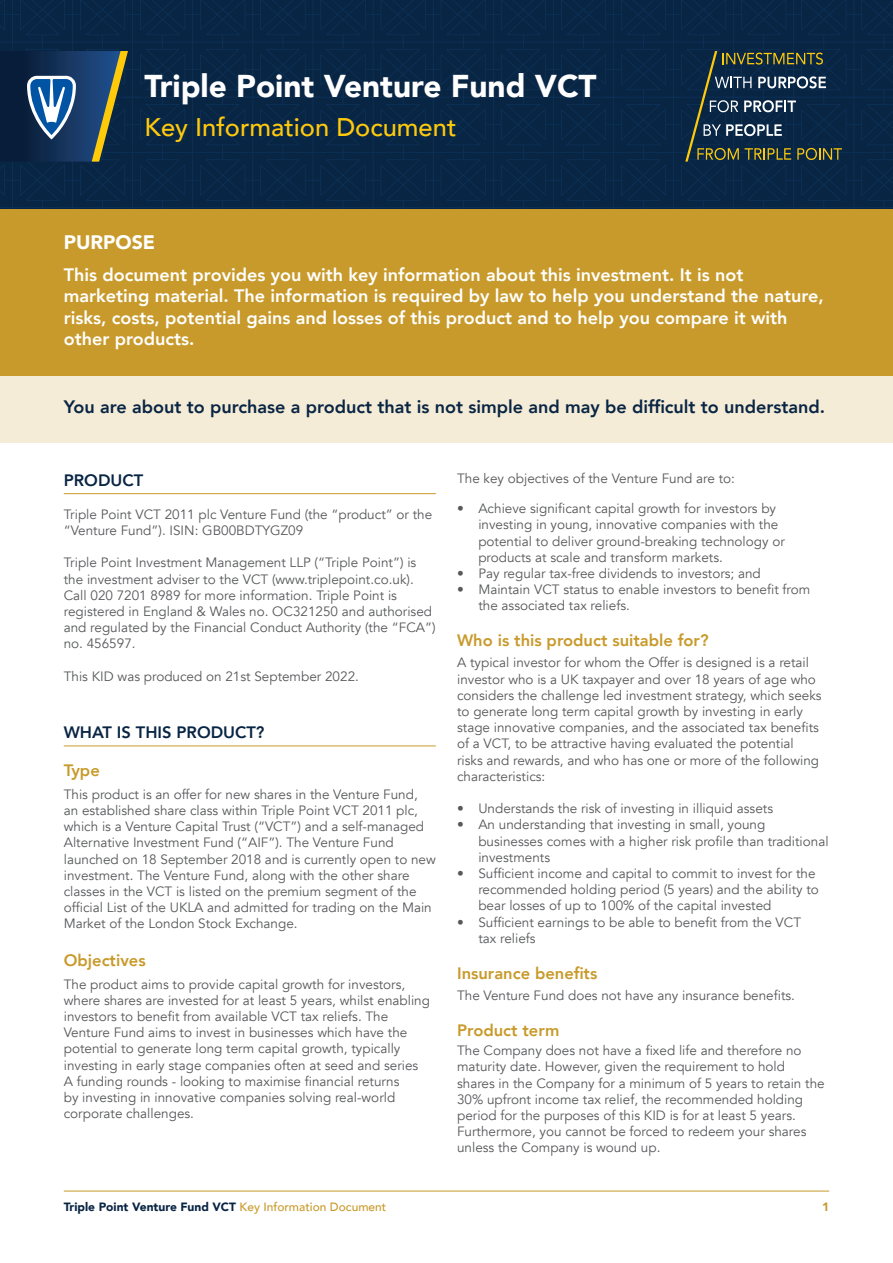
<style>
.page{position:relative;width:893px;height:1263px;background:#fff}
.page>*{position:absolute;margin:0;border:0;box-sizing:border-box;transform-origin:0 0}
.t1{font:900 31.5px "Avenir";color:#fff}
.t2{font:500 25.5px "Avenir";color:#ffca0c}
.t3{font:900 19.5px "Avenir";color:#fff}
.t4{font:800 18px/21.6px "Avenir";color:#fff}
.t5{font:800 18px "Avenir";color:#092544}
.t6{font:800 16.5px "Avenir";color:#c89a2b}
.t7{font:800 16.5px "Avenir";color:#092544}
.t8{font:13.5px/16.2px "Avenir";color:#57585a}
.t9{font:900 12px "Avenir";color:#092544}
.t10{font:900 12px "Avenir";color:#c89a2b}
.s1{font-weight:500;color:#c89a2b}
</style>
<div class="page">
<div style="left:0;top:208px;width:893px;height:168px;background:#c89a2b"></div>
<svg style="left:0;top:0;width:893px;height:208px;background:#0f2b49"></svg>
<hr style="left:64px;top:1191px;width:765px;height:1px;background:#c89a2b">
<div style="left:0;top:376px;width:893px;height:67px;background:#f5ecd7"></div>
<hr style="left:64px;top:745px;width:372px;height:1px;background:#c89a2b">
<hr style="left:64px;top:493px;width:372px;height:1px;background:#c89a2b">
<p class="t1" style="left:145px;top:59px;width:454px">Triple Point Venture Fund VCT</p>
<p class="t2" style="left:145px;top:105px;width:313px">Key Information Document</p>
<p class="t3" style="left:64px;top:226px;width:93px">PURPOSE</p>
<p class="t4" style="left:64px;top:264px;width:762px">This document provides you with key information about this investment. It is not marketing material. The information is required by law to help you understand the nature, risks, costs, potential gains and losses of this product and to help you compare it with other products.</p>
<p class="t5" style="left:64px;top:393px;width:763px">You are about to purchase a product that is not simple and may be difficult to understand.</p>
<p class="t7" style="left:64px;top:468px;width:81px">PRODUCT</p>
<p class="t8" style="left:64px;top:506px;width:370px">Triple Point VCT 2011 plc Venture Fund (the “product” or the “Venture Fund”). ISIN: GB00BDTYGZ09</p>
<p class="t8" style="left:64px;top:555px;width:373px">Triple Point Investment Management LLP (“Triple Point”) is the investment adviser to the VCT (www.triplepoint.co.uk).<br>Call 020 7201 8989 for more information. Triple Point is registered in England &amp; Wales no. OC321250 and authorised and regulated by the Financial Conduct Authority (the “FCA”) no. 456597.</p>
<p class="t8" style="left:64px;top:668px;width:297px">This KID was produced on 21st September 2022.</p>
<p class="t7" style="left:64px;top:720px;width:202px">WHAT IS THIS PRODUCT?</p>
<p class="t6" style="left:64px;top:758px;width:38px">Type</p>
<p class="t8" style="left:64px;top:786px;width:374px">This product is an offer for new shares in the Venture Fund,<br>an established share class within Triple Point VCT 2011 plc, which is a Venture Capital Trust (“VCT”) and a self-managed Alternative Investment Fund (“AIF”). The Venture Fund launched on 18 September 2018 and is currently open to new investment. The Venture Fund, along with the other share classes in the VCT is listed on the premium segment of the official List of the UKLA and admitted for trading on the Main Market of the London Stock Exchange.</p>
<p class="t6" style="left:64px;top:947px;width:83px">Objectives</p>
<p class="t8" style="left:64px;top:976px;width:368px">The product aims to provide capital growth for investors, where shares are invested for at least 5 years, whilst enabling investors to benefit from available VCT tax reliefs. The Venture Fund aims to invest in businesses which have the potential to generate long term capital growth, typically investing in early stage companies often at seed and series A funding rounds - looking to maximise financial returns<br>by investing in innovative companies solving real-world corporate challenges.</p>
<p class="t8" style="left:457px;top:471px;width:279px">The key objectives of the Venture Fund are to:</p>
<p class="t8" style="left:478px;top:501px;width:308px;text-indent:-21px">• Achieve significant capital growth for investors by investing in young, innovative companies with the potential to deliver ground-breaking technology or products at scale and transform markets.</p>
<p class="t8" style="left:457px;top:565px;width:305px">• Pay regular tax-free dividends to investors; and</p>
<p class="t8" style="left:478px;top:582px;width:333px;text-indent:-21px">• Maintain VCT status to enable investors to benefit from the associated tax reliefs.</p>
<p class="t6" style="left:457px;top:628px;width:253px">Who is this product suitable for?</p>
<p class="t8" style="left:457px;top:655px;width:366px">A typical investor for whom the Offer is designed is a retail investor who is a UK taxpayer and over 18 years of age who considers the challenge led investment strategy, which seeks to generate long term capital growth by investing in early stage innovative companies, and the associated tax benefits of a VCT, to be attractive having evaluated the potential risks and rewards, and who has one or more of the following characteristics:</p>
<p class="t8" style="left:457px;top:801px;width:317px">• Understands the risk of investing in illiquid assets</p>
<p class="t8" style="left:478px;top:817px;width:352px;text-indent:-21px">• An understanding that investing in small, young businesses comes with a higher risk profile than traditional investments</p>
<p class="t8" style="left:478px;top:865px;width:342px;text-indent:-21px">• Sufficient income and capital to commit to invest for the recommended holding period (5 years) and the ability to bear losses of up to 100% of the capital invested</p>
<p class="t8" style="left:478px;top:914px;width:324px;text-indent:-21px">• Sufficient earnings to be able to benefit from the VCT tax reliefs</p>
<p class="t6" style="left:457px;top:960px;width:142px">Insurance benefits</p>
<p class="t8" style="left:457px;top:987px;width:339px">The Venture Fund does not have any insurance benefits.</p>
<p class="t6" style="left:457px;top:1017px;width:104px">Product term</p>
<p class="t8" style="left:457px;top:1043px;width:369px">The Company does not have a fixed life and therefore no maturity date. However, given the requirement to hold shares in the Company for a minimum of 5 years to retain the 30% upfront income tax relief, the recommended holding period for the purposes of this KID is for at least 5 years.<br>Furthermore, you cannot be forced to redeem your shares unless the Company is wound up.</p>
<p class="t9" style="left:64px;top:1197px;width:324px">Triple Point Venture Fund VCT <span class="s1">Key Information Document</span></p>
<p class="t10" style="left:822px;top:1197px;width:9px">1</p>
</div>
